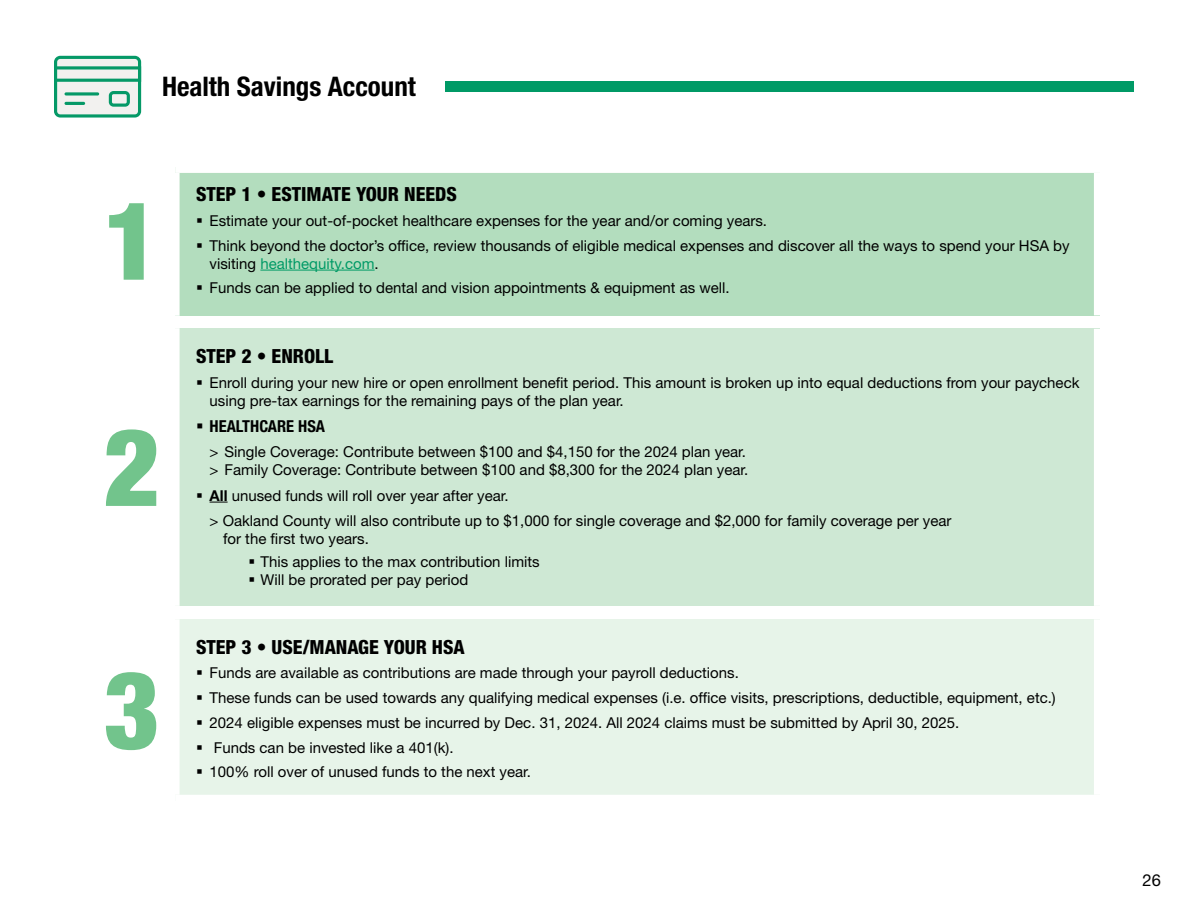
<style>
.page{position:relative;width:1188px;height:918px;background:#fff}
.page>*{position:absolute;margin:0;border:0;box-sizing:border-box;transform-origin:0 0}
.t1{font:900 condensed 108px "Helvetica Neue LT Std";color:#72c48c}
.t2{font:700 condensed 27px "Helvetica Neue LT Std";color:#000}
.t3{font:800 condensed 19.5px "Helvetica Neue LT Std";color:#000}
.t4{font:700 condensed 16.5px "Helvetica Neue LT Std";color:#000}
.t5{font:16.5px "Helvetica Neue LT Std";color:#000}
.t6{font:15px/24.8px "Helvetica Neue LT Std";color:#000}
.s1{color:#009a66}
.s2{font-weight:700}
</style>
<div class="page">
<svg style="left:54px;top:56px;width:87px;height:62px"></svg>
<svg style="left:65px;top:92px;width:34px;height:4px"></svg>
<hr style="left:65px;top:102px;width:20px;height:3px;background:#059967;border-radius:2px">
<div style="left:446px;top:82px;width:688px;height:10px;background:#009a66"></div>
<div style="left:176px;top:167px;width:924px;height:148px;background:#b3ddbe"></div>
<div style="left:176px;top:329px;width:924px;height:277px;background:#cee8d4"></div>
<div style="left:176px;top:619px;width:924px;height:182px;background:#e7f4e9"></div>
<div style="left:172px;top:173px;width:8px;height:142px;background:#fff"></div>
<div style="left:172px;top:329px;width:8px;height:277px;background:#fff"></div>
<div style="left:172px;top:619px;width:8px;height:176px;background:#fff"></div>
<div style="left:176px;top:161px;width:930px;height:12px;background:#fff"></div>
<div style="left:1094px;top:173px;width:12px;height:142px;background:#fff"></div>
<div style="left:1094px;top:329px;width:12px;height:277px;background:#fff"></div>
<div style="left:1094px;top:619px;width:12px;height:176px;background:#fff"></div>
<div style="left:176px;top:795px;width:930px;height:12px;background:#fff"></div>
<hr style="left:260px;top:270px;width:115px;height:1px;background:#009a66">
<svg style="left:210px;top:502px;width:18px;height:1px"></svg>
<h2 class="t2" style="left:162px;top:70px;width:255px">Health Savings Account</h2>
<h1 class="t1" style="left:104px;top:175px;width:58px">1</h1>
<h3 class="t3" style="left:196px;top:182px;width:262px">STEP 1 • ESTIMATE YOUR NEEDS</h3>
<p class="t6" style="left:210px;top:208px;width:862px">Estimate your out-of-pocket healthcare expenses for the year and/or coming years.<br>Think beyond the doctor’s office, review thousands of eligible medical expenses and discover all the ways to spend your HSA by</p>
<p class="t6" style="left:210px;top:251px;width:522px">visiting <span class="s1">healthequity.com</span>.<br>Funds can be applied to dental and vision appointments &amp; equipment as well.</p>
<h1 class="t1" style="left:104px;top:401px;width:58px">2</h1>
<h1 class="t1" style="left:104px;top:644px;width:58px">3</h1>
<h3 class="t3" style="left:196px;top:344px;width:139px">STEP 2 • ENROLL</h3>
<p class="t6" style="left:210px;top:373px;width:871px;line-height:18px">Enroll during your new hire or open enrollment benefit period. This amount is broken up into equal deductions from your paycheck using pre-tax earnings for the remaining pays of the plan year.</p>
<p class="t4" style="left:210px;top:416px;width:117px">HEALTHCARE HSA</p>
<p class="t6" style="left:210px;top:443px;width:540px;line-height:18px">&gt; Single Coverage: Contribute between $100 and $4,150 for the 2024 plan year. &gt; Family Coverage: Contribute between $100 and $8,300 for the 2024 plan year.</p>
<p class="t6" style="left:210px;top:482px;width:743px;line-height:25.5px"><span class="s2">All</span> unused funds will roll over year after year.<br>&gt; Oakland County will also contribute up to $1,000 for single coverage and $2,000 for family coverage per year</p>
<p class="t6" style="left:261px;top:527px;width:281px;line-height:22.5px;text-indent:-38px">for the first two years.<br>This applies to the max contribution limits</p>
<p class="t6" style="left:261px;top:567px;width:209px">Will be prorated per pay period</p>
<h3 class="t3" style="left:196px;top:635px;width:270px">STEP 3 • USE/MANAGE YOUR HSA</h3>
<p class="t6" style="left:210px;top:660px;width:848px">Funds are available as contributions are made through your payroll deductions.<br>These funds can be used towards any qualifying medical expenses (i.e. office visits, prescriptions, deductible, equipment, etc.)<br>2024 eligible expenses must be incurred by Dec. 31, 2024. All 2024 claims must be submitted by April 30, 2025.<br>Funds can be invested like a 401(k).<br>100% roll over of unused funds to the next year.</p>
<p class="t5" style="left:1143px;top:870px;width:20px">26</p>
</div>
